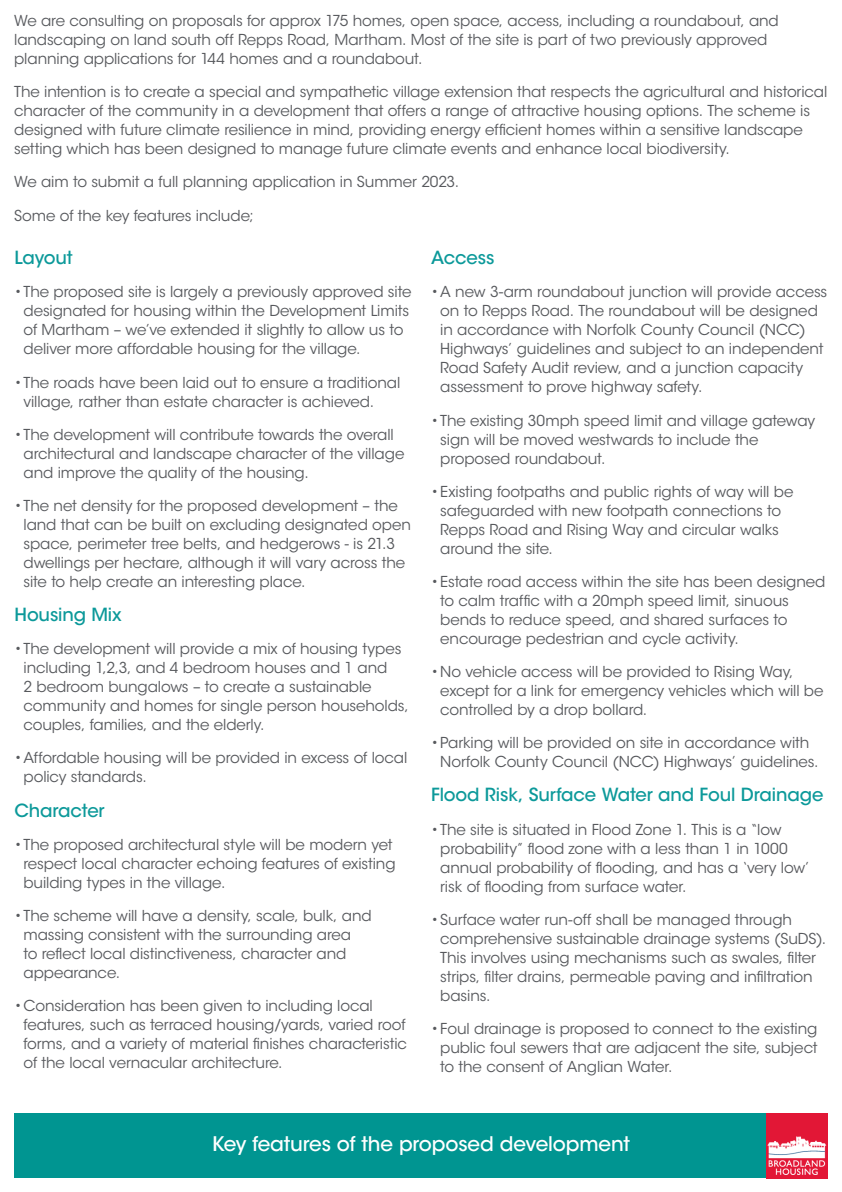
<style>
.page{position:relative;width:842px;height:1192px;background:#fff}
.page>*{position:absolute;margin:0;border:0;box-sizing:border-box;transform-origin:0 0}
.t1{font:500 20px "ITC Avant Garde Std";letter-spacing:-.01em;color:#fff}
.t2{font:500 18px "ITC Avant Garde Std";letter-spacing:-.005em;color:#0c999a}
.t3{font:15px/19px "ITC Avant Garde Std";letter-spacing:-.005em;color:#57595d}
</style>
<div class="page">
<div style="left:14px;top:1113px;width:751px;height:65px;background:#009591"></div>
<img style="left:767px;top:1114px;width:61px;height:64px">
<p class="t3" style="left:14px;top:11px;width:766px">We are consulting on proposals for approx 175 homes, open space, access, including a roundabout, and landscaping on land south off Repps Road, Martham. Most of the site is part of two previously approved planning applications for 144 homes and a roundabout.</p>
<p class="t3" style="left:14px;top:82px;width:814px">The intention is to create a special and sympathetic village extension that respects the agricultural and historical character of the community in a development that offers a range of attractive housing options. The scheme is designed with future climate resilience in mind, providing energy efficient homes within a sensitive landscape setting which has been designed to manage future climate events and enhance local biodiversity.</p>
<p class="t3" style="left:14px;top:173px;width:446px">We aim to submit a full planning application in Summer 2023.</p>
<p class="t3" style="left:14px;top:206px;width:241px">Some of the key features include;</p>
<p class="t2" style="left:15px;top:246px;width:60px">Layout</p>
<p class="t3" style="left:24px;top:283px;width:389px;text-indent:-9px">•The proposed site is largely a previously approved site designated for housing within the Development Limits of Martham – we’ve extended it slightly to allow us to deliver more affordable housing for the village.</p>
<p class="t3" style="left:24px;top:373px;width:378px;text-indent:-9px">•The roads have been laid out to ensure a traditional village, rather than estate character is achieved.</p>
<p class="t3" style="left:24px;top:425px;width:382px;text-indent:-9px">•The development will contribute towards the overall architectural and landscape character of the village and improve the quality of the housing.</p>
<p class="t3" style="left:24px;top:496px;width:389px;text-indent:-9px">•The net density for the proposed development – the land that can be built on excluding designated open space, perimeter tree belts, and hedgerows - is 21.3 dwellings per hectare, although it will vary across the site to help create an interesting place.</p>
<p class="t2" style="left:15px;top:603px;width:109px">Housing Mix</p>
<p class="t3" style="left:24px;top:639px;width:387px;text-indent:-9px">•The development will provide a mix of housing types including 1,2,3, and 4 bedroom houses and 1 and<br>2 bedroom bungalows – to create a sustainable community and homes for single person households, couples, families, and the elderly.</p>
<p class="t3" style="left:24px;top:749px;width:385px;text-indent:-9px">•Affordable housing will be provided in excess of local policy standards.</p>
<p class="t2" style="left:15px;top:799px;width:92px">Character</p>
<p class="t3" style="left:24px;top:835px;width:373px;text-indent:-9px">•The proposed architectural style will be modern yet respect local character echoing features of existing building types in the village.</p>
<p class="t3" style="left:24px;top:906px;width:350px;text-indent:-9px">•The scheme will have a density, scale, bulk, and massing consistent with the surrounding area<br>to reflect local distinctiveness, character and appearance.</p>
<p class="t3" style="left:24px;top:996px;width:385px;text-indent:-9px">•Consideration has been given to including local features, such as terraced housing/yards, varied roof forms, and a variety of material finishes characteristic of the local vernacular architecture.</p>
<p class="t2" style="left:431px;top:246px;width:65px">Access</p>
<p class="t3" style="left:440px;top:283px;width:389px;text-indent:-9px">•A new 3-arm roundabout junction will provide access on to Repps Road. The roundabout will be designed in accordance with Norfolk County Council (NCC)<br>Highways’ guidelines and subject to an independent Road Safety Audit review, and a junction capacity assessment to prove highway safety.</p>
<p class="t3" style="left:440px;top:411px;width:376px;text-indent:-9px">•The existing 30mph speed limit and village gateway sign will be moved westwards to include the proposed roundabout.</p>
<p class="t3" style="left:440px;top:482px;width:355px;text-indent:-9px">•Existing footpaths and public rights of way will be safeguarded with new footpath connections to Repps Road and Rising Way and circular walks around the site.</p>
<p class="t3" style="left:440px;top:572px;width:387px;text-indent:-9px">•Estate road access within the site has been designed to calm traffic with a 20mph speed limit, sinuous bends to reduce speed, and shared surfaces to encourage pedestrian and cycle activity.</p>
<p class="t3" style="left:440px;top:662px;width:385px;text-indent:-9px">•No vehicle access will be provided to Rising Way, except for a link for emergency vehicles which will be controlled by a drop bollard.</p>
<p class="t3" style="left:440px;top:734px;width:380px;text-indent:-9px">•Parking will be provided on site in accordance with<br>Norfolk County Council (NCC) Highways’ guidelines.</p>
<p class="t2" style="left:431px;top:784px;width:394px">Flood Risk, Surface Water and Foul Drainage</p>
<p class="t3" style="left:440px;top:820px;width:371px;text-indent:-9px">•The site is situated in Flood Zone 1. This is a “low probability” flood zone with a less than 1 in 1000 annual probability of flooding, and has a ‘very low’ risk of flooding from surface water.</p>
<p class="t3" style="left:440px;top:910px;width:387px;text-indent:-9px">•Surface water run-off shall be managed through comprehensive sustainable drainage systems (SuDS).<br>This involves using mechanisms such as swales, filter strips, filter drains, permeable paving and infiltration basins.</p>
<p class="t3" style="left:440px;top:1019px;width:379px;text-align:justify;text-indent:-9px">•Foul drainage is proposed to connect to the existing public foul sewers that are adjacent the site, subject to the consent of Anglian Water.</p>
<h1 class="t1" style="left:212px;top:1132px;width:419px">Key features of the proposed development</h1>
</div>
